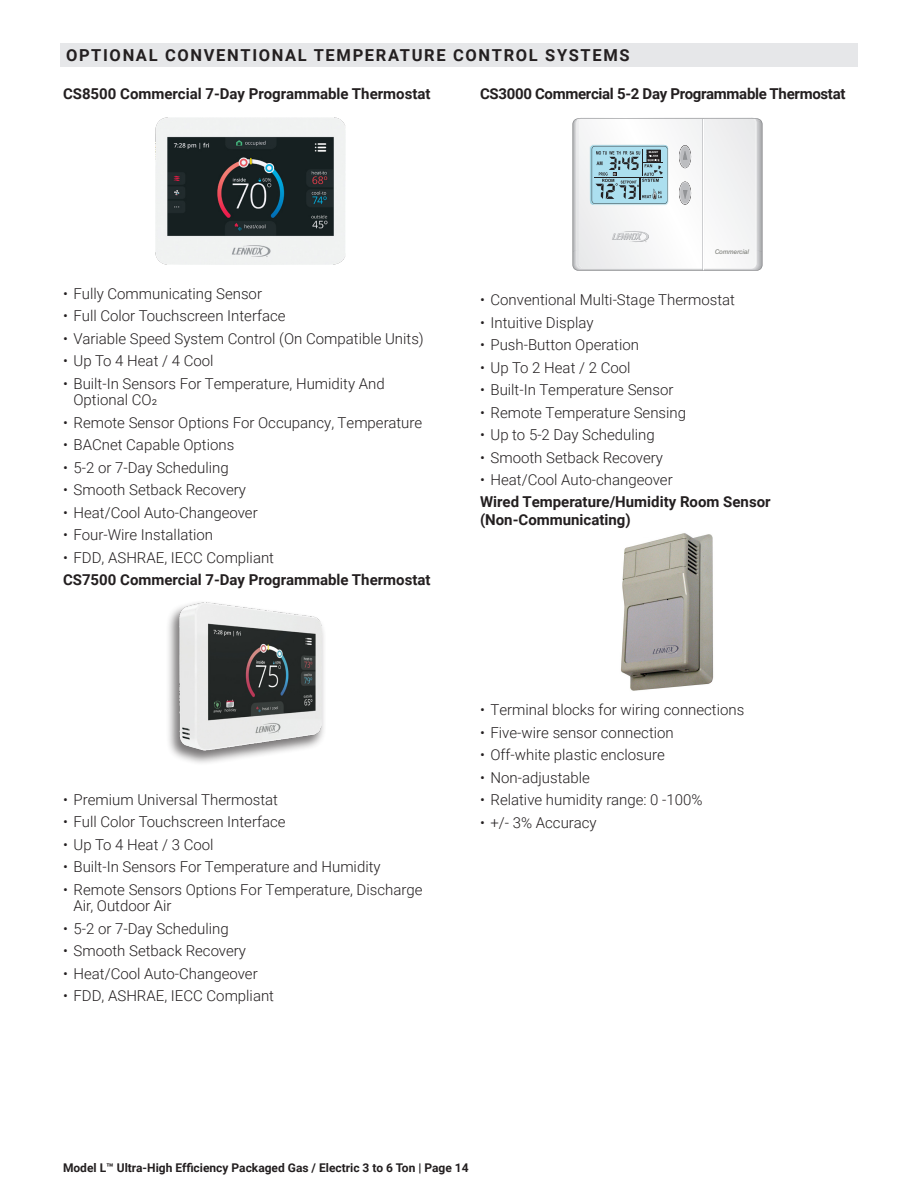
<style>
.page{position:relative;width:918px;height:1188px;background:#fff}
.page>*{position:absolute;margin:0;border:0;box-sizing:border-box;transform-origin:0 0}
.Roboto_Head_11_-_TOC_LEFT{font:700 16.5px "Roboto";letter-spacing:.1em;color:#231f20}
.t1{font:300 15px/16.5px "Roboto";color:#231f20}
.Roboto_Bold_Body_Text{font:700 15px/18px "Roboto";color:#231f20}
.Roboto_Bold_Body_Text-2{font:700 15px "Roboto";letter-spacing:-.02em;color:#231f20}
.t2{font:700 12px "Roboto";color:#231f20}
.t3{font:italic 6.45px "Arial";color:#72746e}
.t4{font:700 2.7px "Arial";color:#fff;scale:1.09 1}
</style>
<div class="page">
<div style="left:60px;top:43px;width:798px;height:24px;background:#e6e7e9"></div>
<img style="left:156px;top:117px;width:189px;height:147px">
<div style="left:165px;top:599px;width:161px;height:167px;background:#231f20;opacity:.6"></div>
<img style="left:179px;top:603px;width:143px;height:148px">
<img style="left:732px;top:117px;width:21px;height:1px">
<svg style="left:573px;top:118px;width:189px;height:153px"></svg>
<img style="left:621px;top:533px;width:93px;height:158px">
<p class="Roboto_Head_11_-_TOC_LEFT" style="left:66px;top:43px;width:565px">OPTIONAL CONVENTIONAL TEMPERATURE CONTROL SYSTEMS</p>
<p class="Roboto_Bold_Body_Text" style="left:63px;top:84px;width:369px">CS8500 Commercial 7-Day Programmable Thermostat</p>
<p class="Roboto_Bold_Body_Text-2" style="left:480px;top:83px;width:367px">CS3000 Commercial 5-2 Day Programmable Thermostat</p>
<p class="t1" style="left:63px;top:285px;width:201px">• Fully Communicating Sensor</p>
<p class="t1" style="left:63px;top:307px;width:224px">• Full Color Touchscreen Interface</p>
<p class="t1" style="left:63px;top:330px;width:362px">• Variable Speed System Control (On Compatible Units)</p>
<p class="t1" style="left:63px;top:352px;width:152px">• Up To 4 Heat / 4 Cool</p>
<p class="t1" style="left:74px;top:375px;width:313px;text-indent:-10px">• Built-In Sensors For Temperature, Humidity And<br>Optional CO2</p>
<p class="t1" style="left:63px;top:414px;width:361px">• Remote Sensor Options For Occupancy, Temperature</p>
<p class="t1" style="left:63px;top:436px;width:173px">• BACnet Capable Options</p>
<p class="t1" style="left:63px;top:459px;width:167px">• 5-2 or 7-Day Scheduling</p>
<p class="t1" style="left:63px;top:481px;width:185px">• Smooth Setback Recovery</p>
<p class="t1" style="left:63px;top:504px;width:196px">• Heat/Cool Auto-Changeover</p>
<p class="t1" style="left:63px;top:526px;width:152px">• Four-Wire Installation</p>
<p class="t1" style="left:63px;top:549px;width:213px">• FDD, ASHRAE, IECC Compliant</p>
<p class="Roboto_Bold_Body_Text" style="left:63px;top:570px;width:369px">CS7500 Commercial 7-Day Programmable Thermostat</p>
<p class="t1" style="left:63px;top:791px;width:217px">• Premium Universal Thermostat</p>
<p class="t1" style="left:63px;top:813px;width:224px">• Full Color Touchscreen Interface</p>
<p class="t1" style="left:63px;top:836px;width:152px">• Up To 4 Heat / 3 Cool</p>
<p class="t1" style="left:63px;top:858px;width:319px">• Built-In Sensors For Temperature and Humidity</p>
<p class="t1" style="left:74px;top:881px;width:351px;text-indent:-10px">• Remote Sensors Options For Temperature, Discharge<br>Air, Outdoor Air</p>
<p class="t1" style="left:63px;top:920px;width:167px">• 5-2 or 7-Day Scheduling</p>
<p class="t1" style="left:63px;top:942px;width:185px">• Smooth Setback Recovery</p>
<p class="t1" style="left:63px;top:965px;width:196px">• Heat/Cool Auto-Changeover</p>
<p class="t1" style="left:63px;top:987px;width:213px">• FDD, ASHRAE, IECC Compliant</p>
<p class="t4" style="left:649px;top:150px;width:10px">MAINT</p>
<p class="t3" style="left:715px;top:248px;width:36px">Commercial</p>
<p class="t1" style="left:480px;top:291px;width:257px">• Conventional Multi-Stage Thermostat</p>
<p class="t1" style="left:480px;top:313px;width:115px">• Intuitive Display</p>
<p class="t1" style="left:480px;top:336px;width:161px">• Push-Button Operation</p>
<p class="t1" style="left:480px;top:358px;width:152px">• Up To 2 Heat / 2 Cool</p>
<p class="t1" style="left:480px;top:381px;width:195px">• Built-In Temperature Sensor</p>
<p class="t1" style="left:480px;top:403px;width:208px">• Remote Temperature Sensing</p>
<p class="t1" style="left:480px;top:426px;width:176px">• Up to 5-2 Day Scheduling</p>
<p class="t1" style="left:480px;top:448px;width:185px">• Smooth Setback Recovery</p>
<p class="t1" style="left:480px;top:471px;width:194px">• Heat/Cool Auto-changeover</p>
<p class="Roboto_Bold_Body_Text" style="left:480px;top:492px;width:292px">Wired Temperature/Humidity Room Sensor (Non-Communicating)</p>
<p class="t1" style="left:480px;top:701px;width:266px">• Terminal blocks for wiring connections</p>
<p class="t1" style="left:480px;top:723px;width:195px">• Five-wire sensor connection</p>
<p class="t1" style="left:480px;top:746px;width:186px">• Off-white plastic enclosure</p>
<p class="t1" style="left:480px;top:768px;width:111px">• Non-adjustable</p>
<p class="t1" style="left:480px;top:791px;width:224px">• Relative humidity range: 0 -100%</p>
<p class="t1" style="left:480px;top:813px;width:118px">• +/- 3% Accuracy</p>
<p class="t2" style="left:63px;top:1160px;width:407px">Model L™ Ultra-High Efficiency Packaged Gas / Electric 3 to 6 Ton | Page 14</p>
</div>
